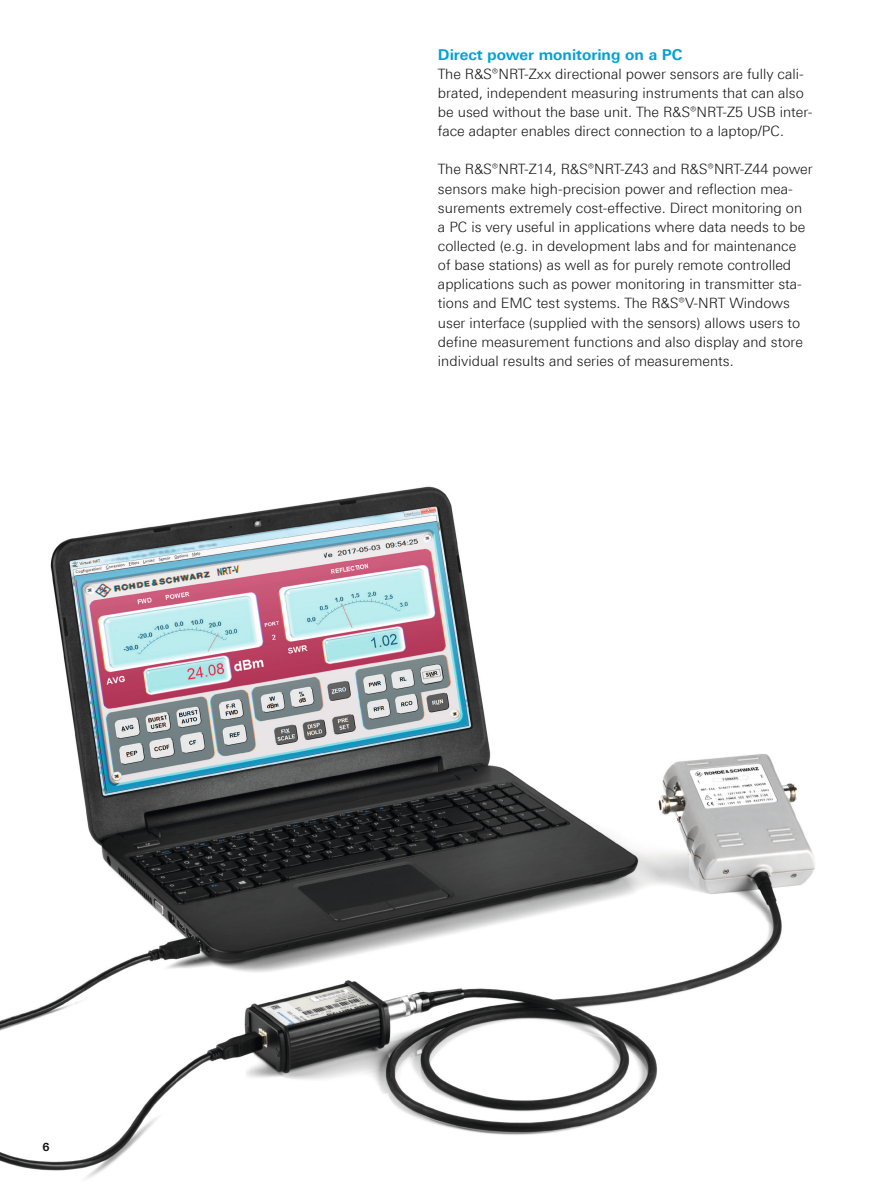
<style>
.page{position:relative;width:893px;height:1191px;background:#fff}
.page>*{position:absolute;margin:0;border:0;box-sizing:border-box;transform-origin:0 0}
.t1{font:700 15px "Linotype Univers 630";color:#00a3d3}
.t2{font:300 14.25px/19.2px "Linotype Univers 330";color:#131413}
.t3{font:700 11.25px "Linotype Univers 630";color:#131413}
</style>
<div class="page">
<img style="left:0;top:486px;width:815px;height:693px">
<p class="t3" style="left:43px;top:1139px;width:9px">6</p>
<p class="t1" style="left:438px;top:45px;width:246px">Direct power monitoring on a PC</p>
<p class="t2" style="left:438px;top:64px;width:376px">The R&amp;S®NRT-Zxx directional power sensors are fully cali&shy;brated, independent measuring instruments that can also be used without the base unit. The R&amp;S®NRT-Z5 USB inter&shy;face adapter enables direct connection to a laptop/PC.</p>
<p class="t2" style="left:438px;top:160px;width:376px">The R&amp;S®NRT-Z14, R&amp;S®NRT-Z43 and R&amp;S®NRT-Z44 power sensors make high-precision power and reflection mea&shy;surements extremely cost-effective. Direct monitoring on a PC is very useful in applications where data needs to be collected (e.g. in development labs and for maintenance<br>of base stations) as well as for purely remote controlled applications such as power monitoring in transmitter sta&shy;tions and EMC test systems. The R&amp;S®V-NRT Windows user interface (supplied with the sensors) allows users to define measurement functions and also display and store individual results and series of measurements.</p>
</div>
